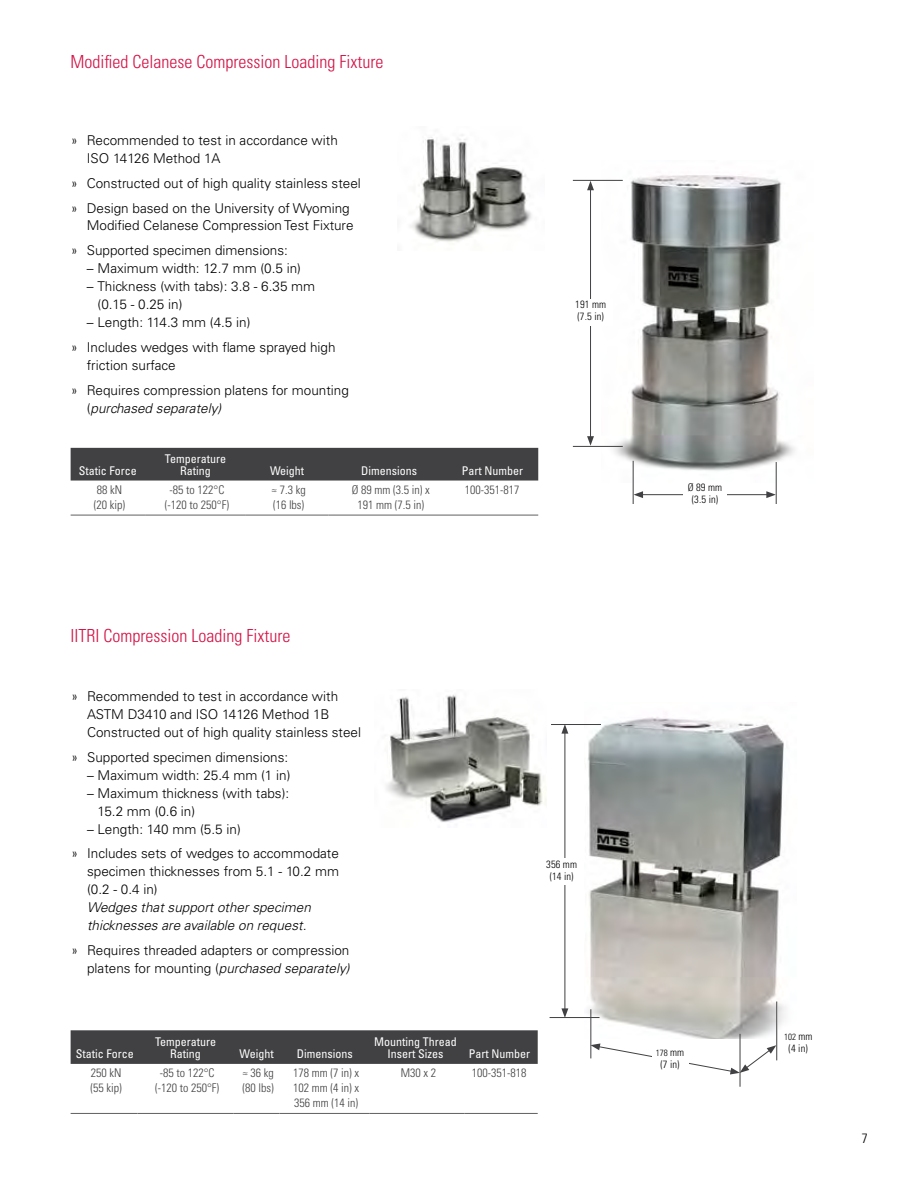
<style>
.page{position:relative;width:918px;height:1188px;background:#fff}
.page>*{position:absolute;margin:0;border:0;box-sizing:border-box;transform-origin:0 0}
.t1{font:300 condensed 18px "Univers LT Std";color:#d31245}
.t2{font:300 13.5px/18px "Univers LT Std";color:#000}
.t3{font:italic 300 13.5px/18px "Univers LT Std";color:#000}
.t4{font:300 condensed 13.5px "Univers LT Std";color:#000}
.t5{font:300 condensed 12px/15px "Univers LT Std";color:#414042}
.t6{font:condensed 12px/12px "Univers LT Std";color:#fff;text-align:center}
.t7{font:300 condensed 10.5px/12px "Univers LT Std";letter-spacing:.01em;color:#000;text-align:center}
.t8{font:300 condensed 9px "Univers LT Std";letter-spacing:.01em;color:#000}
.s1{font-stretch:condensed}
.s2{font-style:normal}
.s3{font-style:italic}
.s4{font-size:10.5px}
</style>
<div class="page">
<img style="left:410px;top:134px;width:122px;height:108px">
<img style="left:386px;top:694px;width:161px;height:128px">
<div style="left:71px;top:448px;width:467px;height:33px;background:#414042"></div>
<hr style="left:71px;top:515px;width:74px;height:1px;background:#5f6062">
<hr style="left:145px;top:515px;width:101px;height:1px;background:#5f6062">
<hr style="left:246px;top:515px;width:82px;height:1px;background:#5f6062">
<hr style="left:328px;top:515px;width:122px;height:1px;background:#5f6062">
<hr style="left:450px;top:515px;width:88px;height:1px;background:#5f6062">
<div style="left:71px;top:1030px;width:467px;height:34px;background:#414042"></div>
<hr style="left:71px;top:1113px;width:67px;height:1px;background:#5f6062">
<hr style="left:138px;top:1113px;width:96px;height:1px;background:#5f6062">
<hr style="left:234px;top:1113px;width:46px;height:1px;background:#5f6062">
<hr style="left:280px;top:1113px;width:90px;height:1px;background:#5f6062">
<hr style="left:370px;top:1113px;width:94px;height:1px;background:#5f6062">
<hr style="left:464px;top:1113px;width:74px;height:1px;background:#5f6062">
<img style="left:587px;top:717px;width:199px;height:322px">
<hr style="left:550px;top:1017px;width:50px;height:1px;background:#414042">
<div style="left:779px;top:1031px;width:39px;height:26px;background:#fff"></div>
<hr style="left:551px;top:724px;width:50px;height:1px;background:#414042">
<hr style="left:565px;top:731px;width:1px;height:280px;background:#414042">
<svg style="left:561px;top:725px;width:7px;height:9px"></svg>
<svg style="left:561px;top:1008px;width:7px;height:9px"></svg>
<div style="left:540px;top:858px;width:43px;height:27px;background:#fff"></div>
<hr style="left:590px;top:1009px;width:1px;height:49px;background:#414042">
<hr style="left:777px;top:1002px;width:1px;height:58px;background:#fff">
<hr style="left:776px;top:1002px;width:1px;height:58px;background:#414042">
<hr style="left:740px;top:1034px;width:1px;height:53px;background:#414042">
<svg style="left:590px;top:1043px;width:186px;height:31px"></svg>
<img style="left:601px;top:175px;width:194px;height:307px">
<hr style="left:633px;top:461px;width:1px;height:43px;background:#414042">
<hr style="left:776px;top:462px;width:1px;height:42px;background:#414042">
<hr style="left:573px;top:180px;width:50px;height:1px;background:#414042">
<hr style="left:590px;top:188px;width:1px;height:251px;background:#414042">
<svg style="left:587px;top:181px;width:7px;height:9px"></svg>
<svg style="left:587px;top:436px;width:7px;height:10px"></svg>
<div style="left:569px;top:299px;width:44px;height:27px;background:#fff"></div>
<hr style="left:641px;top:494px;width:128px;height:1px;background:#414042">
<svg style="left:766px;top:491px;width:10px;height:7px"></svg>
<svg style="left:634px;top:491px;width:9px;height:7px"></svg>
<div style="left:683px;top:482px;width:44px;height:26px;background:#fff"></div>
<hr style="left:573px;top:446px;width:50px;height:1px;background:#414042">
<h1 class="t1" style="left:71px;top:51px;width:314px">Modified Celanese Compression Loading Fixture</h1>
<p class="t2" style="left:87px;top:131px;width:253px;text-indent:-15px"><span class="s1">»</span> Recommended to test in accordance with<br>ISO 14126 Method 1A</p>
<p class="t2" style="left:72px;top:171px;width:291px;line-height:24.8px"><span class="s1">»</span> Constructed out of high quality stainless steel <span class="s1">»</span> Design based on the University of Wyoming</p>
<p class="t2" style="left:72px;top:213px;width:283px;line-height:24.8px;text-indent:15px">Modified Celanese Compression Test Fixture <span class="s1">»</span> Supported specimen dimensions:</p>
<p class="t2" style="left:87px;top:259px;width:216px">– Maximum width: 12.7 mm (0.5 in)</p>
<p class="t2" style="left:98px;top:277px;width:219px;text-indent:-11px">– Thickness (with tabs): 3.8 - 6.35 mm (0.15 - 0.25 in)</p>
<p class="t2" style="left:72px;top:310px;width:265px;line-height:24.8px;text-indent:15px">– Length: 114.3 mm (4.5 in)<br><span class="s1">»</span> Includes wedges with flame sprayed high</p>
<p class="t2" style="left:72px;top:353px;width:279px;line-height:24.8px;text-indent:15px">friction surface<br><span class="s1">»</span> Requires compression platens for mounting</p>
<p class="t3" style="left:87px;top:399px;width:136px"><span class="s2">(</span>purchased separately)</p>
<p class="t6" style="left:79px;top:464px;width:59px">Static Force</p>
<p class="t6" style="left:165px;top:452px;width:63px">Temperature<br>Rating</p>
<p class="t6" style="left:270px;top:464px;width:36px">Weight</p>
<p class="t6" style="left:361px;top:464px;width:57px">Dimensions</p>
<p class="t6" style="left:462px;top:464px;width:63px">Part Number</p>
<p class="t5" style="left:94px;top:482px;width:33px">88 kN (20 kip)</p>
<p class="t5" style="left:165px;top:482px;width:66px;text-align:center">-85 to 122°C (-120 to 250°F)</p>
<p class="t5" style="left:272px;top:482px;width:36px">≈ 7.3 kg (16 lbs)</p>
<p class="t5" style="left:352px;top:482px;width:79px;text-align:center">Ø 89 mm (3.5 in) x<br>191 mm (7.5 in)</p>
<p class="t5" style="left:465px;top:482px;width:56px">100-351-817</p>
<p class="t7" style="left:575px;top:298px;width:32px;text-align:left">191 mm (7.5 in)</p>
<h1 class="t1" style="left:71px;top:624px;width:221px">IITRI Compression Loading Fixture</h1>
<p class="t2" style="left:87px;top:687px;width:276px;text-indent:-15px"><span class="s1">»</span> Recommended to test in accordance with<br>ASTM D3410 and ISO 14126 Method 1B<br>Constructed out of high quality stainless steel</p>
<p class="t2" style="left:72px;top:748px;width:218px"><span class="s1">»</span> Supported specimen dimensions:</p>
<p class="t2" style="left:87px;top:766px;width:205px">– Maximum width: 25.4 mm (1 in)</p>
<p class="t2" style="left:98px;top:784px;width:193px;text-indent:-11px">– Maximum thickness (with tabs):<br>15.2 mm (0.6 in)</p>
<p class="t2" style="left:72px;top:817px;width:268px;line-height:24.8px;text-indent:15px">– Length: 140 mm (5.5 in)<br><span class="s1">»</span> Includes sets of wedges to accommodate</p>
<p class="t2" style="left:87px;top:863px;width:253px">specimen thicknesses from 5.1 - 10.2 mm (0.2 - 0.4 in)</p>
<p class="t3" style="left:87px;top:899px;width:225px">Wedges that support other specimen thicknesses are available on request.</p>
<p class="t2" style="left:72px;top:941px;width:279px;text-align:right"><span class="s1">»</span> Requires threaded adapters or compression platens for mounting (<span class="s3">purchased separately)</span></p>
<p class="t7" style="left:546px;top:858px;width:32px">356 mm (14 in)</p>
<p class="t6" style="left:76px;top:1047px;width:59px">Static Force</p>
<p class="t6" style="left:155px;top:1035px;width:63px">Temperature<br>Rating</p>
<p class="t6" style="left:239px;top:1047px;width:36px">Weight</p>
<p class="t6" style="left:297px;top:1047px;width:57px">Dimensions</p>
<p class="t6" style="left:374px;top:1035px;width:84px">Mounting Thread<br>Insert Sizes</p>
<p class="t6" style="left:469px;top:1047px;width:63px">Part Number</p>
<p class="t5" style="left:91px;top:1065px;width:33px">250 kN (55 kip)</p>
<p class="t5" style="left:155px;top:1065px;width:66px;text-align:center">-85 to 122°C (-120 to 250°F)</p>
<p class="t5" style="left:242px;top:1065px;width:33px">≈ 36 kg (80 lbs)</p>
<p class="t5" style="left:293px;top:1065px;width:67px;text-align:justify">178 mm (7 in) x 102 mm (4 in) x 356 mm (14 in)</p>
<p class="t5" style="left:401px;top:1065px;width:37px">M30 x 2</p>
<p class="t5" style="left:472px;top:1065px;width:56px">100-351-818</p>
<p class="t7" style="left:688px;top:481px;width:36px">Ø 89 mm (3.5 in)</p>
<p class="t8" style="left:656px;top:1047px;width:30px">178 <span class="s4">mm</span></p>
<p class="t7" style="left:660px;top:1058px;width:21px">(7 in)</p>
<p class="t8" style="left:784px;top:1031px;width:30px">102 <span class="s4">mm</span></p>
<p class="t7" style="left:789px;top:1042px;width:21px">(4 in)</p>
<p class="t4" style="left:862px;top:1130px;width:7px">7</p>
</div>
